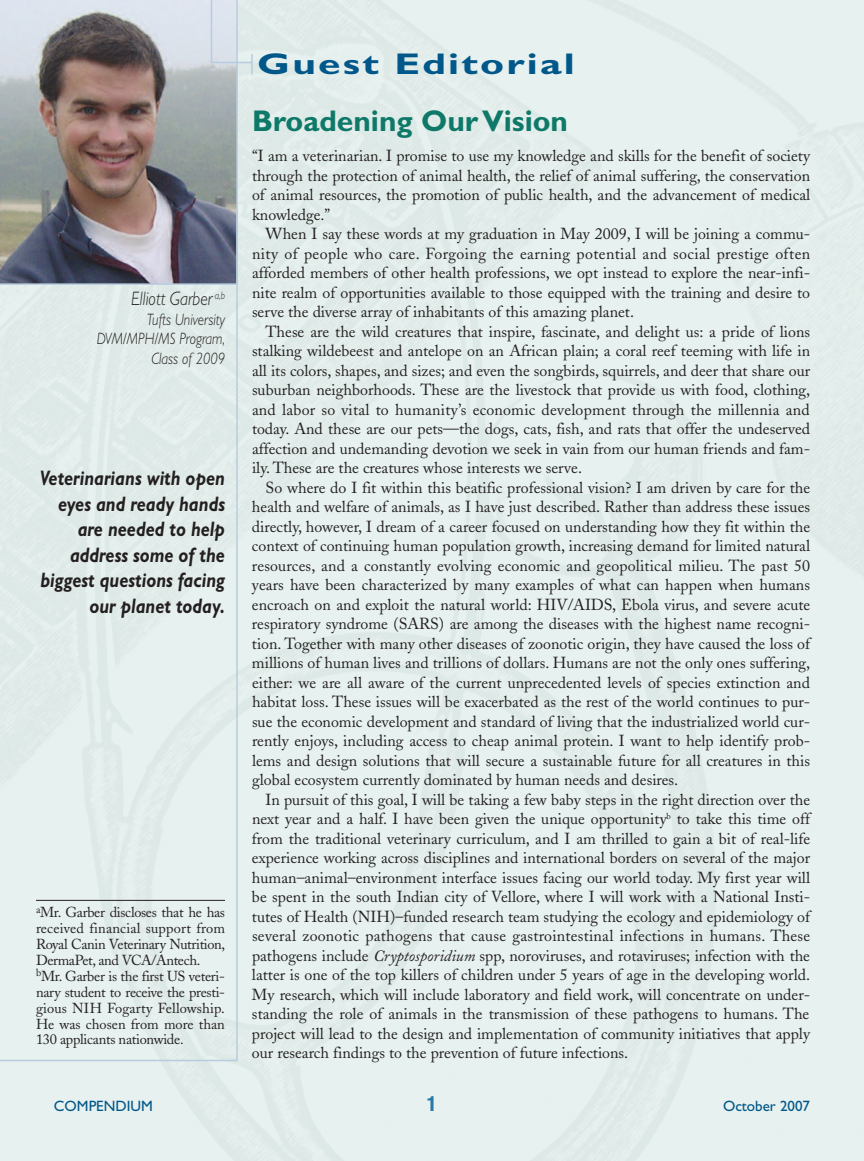
<style>
.page{position:relative;width:864px;height:1161px;background:#fff}
.page>*{position:absolute;margin:0;border:0;box-sizing:border-box;transform-origin:0 0}
.t1{font:700 30px "Gill Sans";color:#0e7968}
.t2{font:700 30px "Gill Sans";letter-spacing:.055em;color:#005789;scale:1.35 1}
.t3{font:italic 700 21px/25.5px "Gill Sans";color:#231f20;text-align:right;scale:.85 1}
.t4{font:700 condensed 21px "Helvetica Neue";color:#277aa7}
.t5{font:italic 300 19.5px "Gill Sans";color:#231f20;scale:.85 1}
.t6{font:italic 300 16.5px/19.5px "Gill Sans";color:#231f20;text-align:right;scale:.85 1}
.t7{font:15.9px/19.5px "Adobe Caslon";color:#231f20;text-align:justify}
.t8{font:15px "Gill Sans";color:#005789}
.t9{font:14.4px/15.9px "Adobe Caslon";letter-spacing:-.02em;color:#231f20}
.s1{font-style:italic}
</style>
<div class="page">
<img style="left:0;top:0;width:238px;height:285px">
<hr style="left:0;top:1060px;width:237px;height:1px;background:#b8cce0">
<hr style="left:251px;top:54px;width:2px;height:21px;background:#b8cce0">
<hr style="left:236px;top:213px;width:2px;height:848px;background:#b8cce0">
<hr style="left:211px;top:0;width:1px;height:63px;background:#b8cce0">
<hr style="left:211px;top:62px;width:41px;height:1px;background:#b8cce0">
<hr style="left:36px;top:900px;width:189px;height:1px;background:#231f20">
<p class="t5" style="left:131px;top:291px;width:112px">Elliott Garber <sup>a,b</sup></p>
<p class="t6" style="left:97px;top:311px;width:152px">Tufts University<br>DVM/MPH/MS Program,<br>Class of 2009</p>
<h2 class="t3" style="left:40px;top:467px;width:219px">Veterinarians with open eyes and ready hands are needed to help address some of the biggest questions facing our planet today.</h2>
<p class="t9" style="left:36px;top:906px;width:191px"><sup>a</sup>Mr. Garber discloses that he has received financial support from<br>Royal Canin Veterinary Nutrition,<br>DermaPet, and VCA/Antech. <sup>b</sup>Mr. Garber is the first US veteri&shy;nary student to receive the presti&shy;gious NIH Fogarty Fellowship.<br>He was chosen from more than<br>130 applicants nationwide.</p>
<h1 class="t2" style="left:257px;top:53px;width:237px">Guest Editorial</h1>
<h1 class="t1" style="left:252px;top:110px;width:318px">Broadening Our Vision</h1>
<p class="t7" style="left:252px;top:148px;width:560px">“I am a veterinarian. I promise to use my knowledge and skills for the benefit of society through the protection of animal health, the relief of animal suffering, the conservation of animal resources, the promotion of public health, and the advancement of medical knowledge.”</p>
<p class="t7" style="left:252px;top:226px;width:560px;text-indent:14px">When I say these words at my graduation in May 2009, I will be joining a commu&shy;nity of people who care. Forgoing the earning potential and social prestige often afforded members of other health professions, we opt instead to explore the near-infi&shy;nite realm of opportunities available to those equipped with the training and desire to serve the diverse array of inhabitants of this amazing planet.</p>
<p class="t7" style="left:252px;top:324px;width:560px;text-indent:14px">These are the wild creatures that inspire, fascinate, and delight us: a pride of lions stalking wildebeest and antelope on an African plain; a coral reef teeming with life in all its colors, shapes, and sizes; and even the songbirds, squirrels, and deer that share our suburban neighborhoods. These are the livestock that provide us with food, clothing, and labor so vital to humanity’s economic development through the millennia and today. And these are our pets—the dogs, cats, fish, and rats that offer the undeserved affection and undemanding devotion we seek in vain from our human friends and fam&shy;ily. These are the creatures whose interests we serve.</p>
<p class="t7" style="left:252px;top:480px;width:560px;text-indent:14px">So where do I fit within this beatific professional vision? I am driven by care for the health and welfare of animals, as I have just described. Rather than address these issues directly, however, I dream of a career focused on understanding how they fit within the context of continuing human population growth, increasing demand for limited natural resources, and a constantly evolving economic and geopolitical milieu. The past 50 years have been characterized by many examples of what can happen when humans encroach on and exploit the natural world: HIV/AIDS, Ebola virus, and severe acute respiratory syndrome (SARS) are among the diseases with the highest name recogni&shy;tion. Together with many other diseases of zoonotic origin, they have caused the loss of millions of human lives and trillions of dollars. Humans are not the only ones suffering, either: we are all aware of the current unprecedented levels of species extinction and habitat loss. These issues will be exacerbated as the rest of the world continues to pur&shy;sue the economic development and standard of living that the industrialized world cur&shy;rently enjoys, including access to cheap animal protein. I want to help identify prob&shy;lems and design solutions that will secure a sustainable future for all creatures in this global ecosystem currently dominated by human needs and desires.</p>
<p class="t7" style="left:252px;top:792px;width:560px;text-indent:14px">In pursuit of this goal, I will be taking a few baby steps in the right direction over the next year and a half. I have been given the unique opportunity<sup>b</sup> to take this time off from the traditional veterinary curriculum, and I am thrilled to gain a bit of real-life experience working across disciplines and international borders on several of the major human–animal–environment interface issues facing our world today. My first year will be spent in the south Indian city of Vellore, where I will work with a National Insti&shy;tutes of Health (NIH)–funded research team studying the ecology and epidemiology of several zoonotic pathogens that cause gastrointestinal infections in humans. These pathogens include <span class="s1">Cryptosporidium</span> spp, noroviruses, and rotaviruses; infection with the latter is one of the top killers of children under 5 years of age in the developing world.<br>My research, which will include laboratory and field work, will concentrate on under&shy;standing the role of animals in the transmission of these pathogens to humans. The project will lead to the design and implementation of community initiatives that apply our research findings to the prevention of future infections.</p>
<p class="t8" style="left:54px;top:1101px;width:100px">COMPENDIUM</p>
<h2 class="t4" style="left:427px;top:1096px;width:12px">1</h2>
<p class="t8" style="left:723px;top:1101px;width:88px">October 2007</p>
</div>
